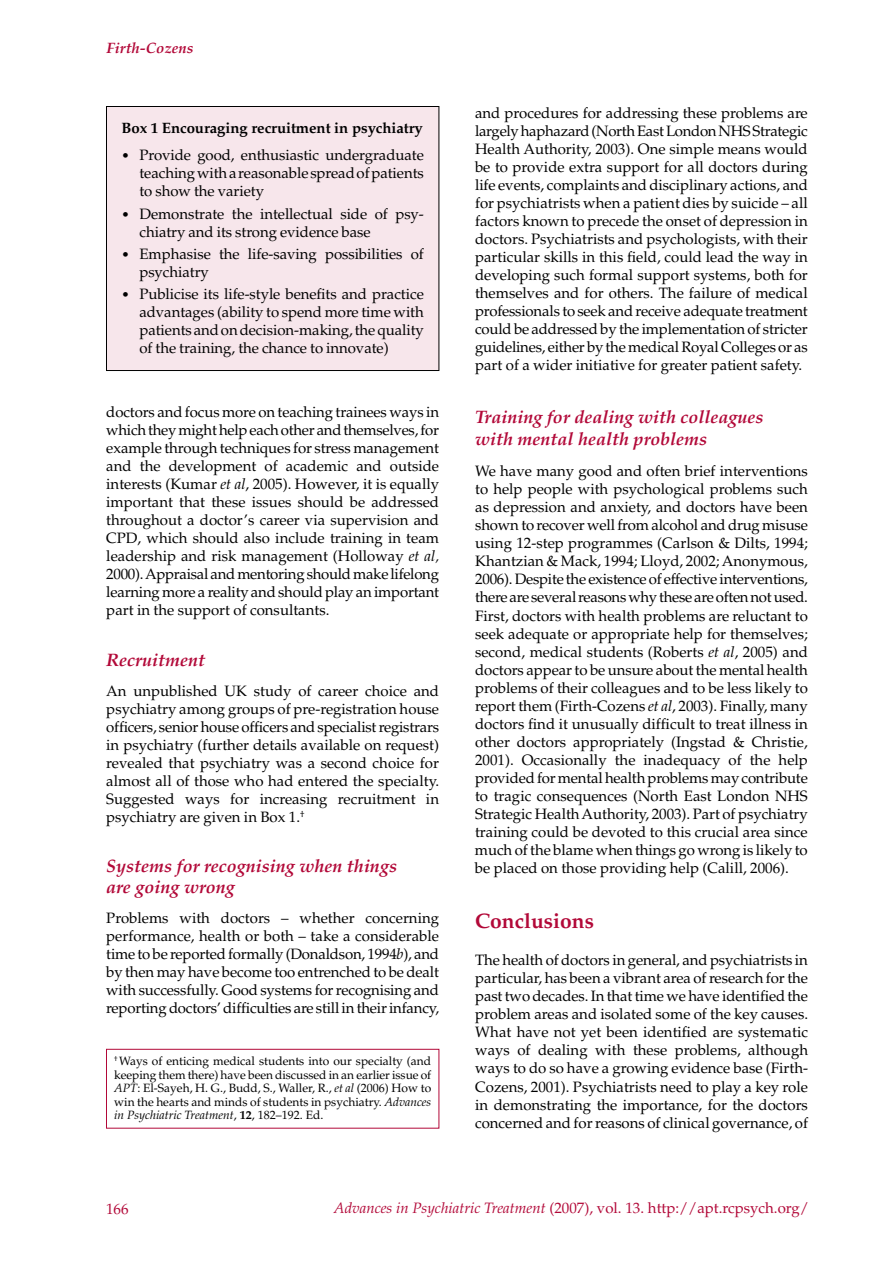
<style>
.page{position:relative;width:893px;height:1263px;background:#fff}
.page>*{position:absolute;margin:0;border:0;box-sizing:border-box;transform-origin:0 0}
.t1{font:700 21px "Palatino";color:#b20838}
.t2{font:italic 700 18px/21px "Palatino";color:#b20838}
.t3{font:15px/18px "Palatino";letter-spacing:-.005em;color:#000;text-align:justify}
.t4{font:15px "Palatino";color:#b20838}
.t5{font:700 15px "Palatino";letter-spacing:-.005em;color:#000}
.t6{font:italic 700 15px "Palatino";color:#b20838}
.t7{font:13.5px "Palatino";color:#000}
.t8{font:12px/13.5px "Palatino";color:#000;text-align:justify}
.s1{font-style:italic}
.s2{font-weight:700}
</style>
<div class="page">
<div style="left:106px;top:106px;width:333px;height:264px;background:#f7e6eb"></div>
<div style="left:106px;top:106px;width:333px;height:265px;border:1px solid #000"></div>
<div style="left:106px;top:1049px;width:333px;height:79px;border:1px solid #b20838"></div>
<p class="t6" style="left:107px;top:40px;width:88px">Firth-Cozens</p>
<p class="t5" style="left:122px;top:119px;width:303px">Box 1 Encouraging recruitment in psychiatry</p>
<p class="t3" style="left:139px;top:147px;width:286px">Provide good, enthusiastic undergraduate teachingwithareasonablespreadofpatients to show the variety</p>
<p class="t3" style="left:139px;top:205px;width:285px">Demonstrate the intellectual side of psy&shy;chiatry and its strong evidence base</p>
<p class="t3" style="left:139px;top:245px;width:286px">Emphasise the life-saving possibilities of psychiatry</p>
<p class="t3" style="left:139px;top:285px;width:286px">Publicise its life-style benefits and practice advantages (ability to spend more time with patients andondecision-making,thequality of the training, the chance to innovate)</p>
<p class="t7" style="left:122px;top:148px;width:10px">•</p>
<p class="t7" style="left:122px;top:206px;width:10px">•</p>
<p class="t7" style="left:122px;top:246px;width:10px">•</p>
<p class="t7" style="left:122px;top:287px;width:10px">•</p>
<p class="t3" style="left:106px;top:403px;width:334px">doctors and focus more on teaching trainees ways in which theymight helpeach other and themselves, for example through techniques for stress management and the development of academic and outside interests (Kumar <span class="s1">et al</span>, 2005). However, it is equally important that these issues should be addressed throughout a doctor’s career via supervision and CPD, which should also include training in team leadership and risk management (Holloway <span class="s1">et al, </span>2000).Appraisal andmentoringshouldmake lifelong learning more a reality and should play an important part in the support of consultants.</p>
<p class="t2" style="left:106px;top:649px;width:100px">Recruitment</p>
<p class="t3" style="left:106px;top:682px;width:334px">An unpublished UK study of career choice and psychiatry among groups of pre-registration house officers, senior house officers and specialist registrars in psychiatry (further details available on request) revealed that psychiatry was a second choice for almost all of those who had entered the specialty.<br>Suggested ways for increasing recruitment in psychiatry are given in Box 1.<sup>†</sup></p>
<p class="t2" style="left:106px;top:856px;width:292px">Systems for recognising when things are going wrong</p>
<p class="t3" style="left:106px;top:909px;width:334px">Problems with doctors – whether concerning performance, health or both – take a considerable time to be reported formally (Donaldson, 1994<span class="s1">b</span>), and by then may have become too entrenched to be dealt with successfully. Good systems for recognising and reporting doctors’ difficulties are still in their infancy,</p>
<p class="t8" style="left:114px;top:1054px;width:319px"><sup>†</sup> Ways of enticing medical students into our specialty (and keeping them there) have been discussed in an earlier issue of <span class="s1">APT</span>: El-Sayeh, H. G., Budd, S., Waller, R., <span class="s1">et al</span> (2006) How to win the hearts and minds of students in psychiatry. <span class="s1">Advances in Psychiatric Treatment</span>, <span class="s2">12</span>, 182–192. Ed.</p>
<p class="t3" style="left:475px;top:104px;width:334px">and procedures for addressing these problems are largelyhaphazard(NorthEastLondonNHSStrategic Health Authority, 2003). One simple means would be to provide extra support for all doctors during life events, complaints and disciplinary actions, and for psychiatrists when a patient dies by suicide – all factors known to precede the onset of depression in doctors. Psychiatrists and psychologists, with their particular skills in this field, could lead the way in developing such formal support systems, both for themselves and for others. The failure of medical professionals to seek and receive adequate treatment could be addressed by the implementation of stricter guidelines, either by the medical Royal Colleges or as part of a wider initiative for greater patient safety.</p>
<p class="t2" style="left:475px;top:405px;width:290px;line-height:22.5px">Training for dealing with colleagues with mental health problems</p>
<p class="t3" style="left:475px;top:462px;width:335px">We have many good and often brief interventions to help people with psychological problems such as depression and anxiety, and doctors have been shown to recover well from alcohol and drug misuse using 12-step programmes (Carlson &amp; Dilts, 1994; Khantzian &amp; Mack, 1994; Lloyd, 2002;Anonymous, 2006). Despite the existence of effective interventions, there are severalreasonswhythese areoftennotused.<br>First, doctors with health problems are reluctant to seek adequate or appropriate help for themselves; second, medical students (Roberts <span class="s1">et al</span>, 2005) and doctors appear to be unsure about the mental health problems of their colleagues and to be less likely to report them (Firth-Cozens <span class="s1">et al</span>, 2003). Finally, many doctors find it unusually difficult to treat illness in other doctors appropriately (Ingstad &amp; Christie, 2001). Occasionally the inadequacy of the help provided for mental health problems may contribute to tragic consequences (North East London NHS Strategic HealthAuthority, 2003). Part of psychiatry training could be devoted to this crucial area since much of the blame when things go wrong is likely to be placed on those providing help (Calill, 2006).</p>
<h1 class="t1" style="left:475px;top:909px;width:120px">Conclusions</h1>
<p class="t3" style="left:475px;top:951px;width:334px">The health of doctors in general, and psychiatrists in particular, has been a vibrant area of research for the past two decades. In that time we have identified the problem areas and isolated some of the key causes.<br>What have not yet been identified are systematic ways of dealing with these problems, although ways to do so have a growing evidence base (Firth-Cozens, 2001). Psychiatrists need to play a key role in demonstrating the importance, for the doctors concerned and for reasons of clinical governance, of</p>
<p class="t4" style="left:106px;top:1200px;width:24px">166</p>
<p class="t4" style="left:334px;top:1199px;width:477px"><span class="s1">Advances in Psychiatric Treatment</span> (2007), vol. 13. http://apt.rcpsych.org/</p>
</div>
